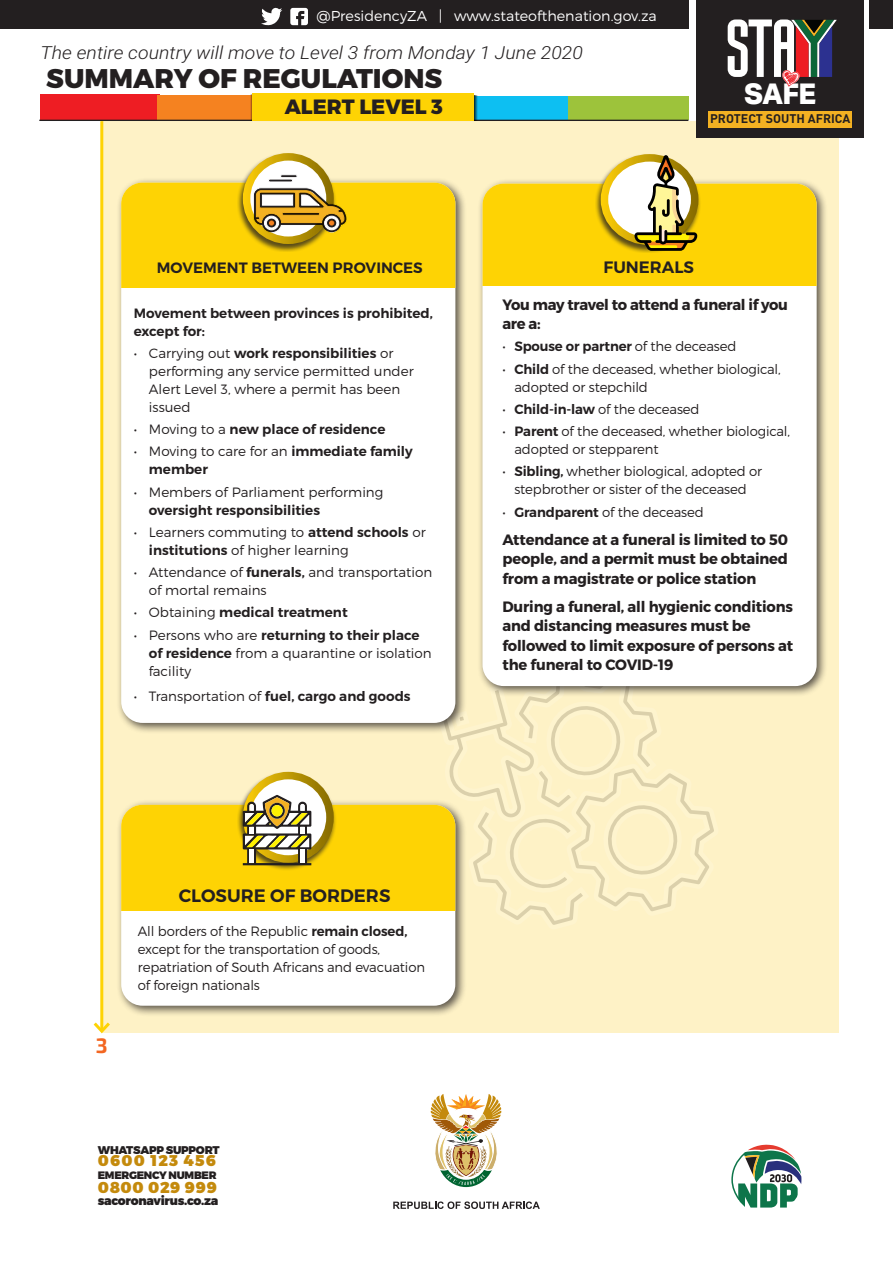
<style>
.page{position:relative;width:893px;height:1263px;background:#fff}
.page>*{position:absolute;margin:0;border:0;box-sizing:border-box;transform-origin:0 0}
.t1{font:800 28.5px "Aktiv Grotesk";color:#fff}
.t2{font:27px "Trueno Ex Bd";color:#231f20}
.t3{font:700 21px "Exo 2";color:#f36621}
.t4{font:20.7px "Trueno Ex Bd";color:#231f20}
.t5{font:italic 300 18px "Roboto";color:#231f20;scale:1.08 1}
.t6{font:18px "Trueno S Bd";color:#231f20}
.t7{font:16.5px "Trueno S Bd";color:#231f20}
.t8{font:15.75px "Trueno Blk";letter-spacing:.04em;color:#c48a0c}
.t9{font:15.6px "Trueno Blk";letter-spacing:.075em;color:#c48a0c}
.t10{font:15px/19.5px "Trueno Bd";letter-spacing:-.01em;color:#231f20}
.t11{font:15px "Trueno S Bd";color:#231f20}
.t12{font:14.4px "Trueno Lt";color:#fff}
.t13{font:13.5px/18px "Trueno Lt";letter-spacing:-.01em;color:#231f20}
.t14{font:13.5px/18px "Trueno S Bd";color:#231f20}
.t15{font:700 12.45px "DIN";color:#231f20}
.t16{font:12.3px "Trueno Blk";letter-spacing:-.025em;color:#231f20}
.t17{font:11.25px "Trueno Blk";letter-spacing:-.025em;color:#231f20}
.t18{font:10.8px "Trueno Blk";letter-spacing:-.025em;color:#231f20}
.s1{font-family:"Trueno S Bd"}
.s2{font-family:"Trueno Lt"}
</style>
<div class="page">
<div style="left:40px;top:95px;width:119px;height:25px;background:#ee1d23"></div>
<div style="left:158px;top:95px;width:140px;height:25px;background:#f58220"></div>
<div style="left:448px;top:96px;width:120px;height:23px;background:#0dbff2"></div>
<div style="left:568px;top:96px;width:120px;height:23px;background:#9dc33b"></div>
<div style="left:102px;top:121px;width:737px;height:911px;background:#fef2c6"></div>
<hr style="left:100px;top:121px;width:3px;height:910px;background:#fed304">
<svg style="left:93px;top:1019px;width:20px;height:15px"></svg>
<div style="left:0;top:0;width:688px;height:29px;background:#231f20"></div>
<hr style="left:39px;top:120px;width:649px;height:1px;background:#231f20">
<hr style="left:474px;top:96px;width:3px;height:25px;background:#231f20">
<hr style="left:250px;top:95px;width:3px;height:26px;background:#231f20">
<div style="left:253px;top:94px;width:221px;height:27px;background:#fed304"></div>
<svg style="left:447px;top:697px;width:267px;height:228px"></svg>
<div style="left:870px;top:0;width:23px;height:29px;background:#231f20"></div>
<div style="left:697px;top:0;width:167px;height:138px;background:#231f20"></div>
<svg style="left:261px;top:8px;width:21px;height:17px"></svg>
<svg style="left:290px;top:8px;width:18px;height:17px"></svg>
<div style="left:116px;top:177px;width:350px;height:557px;background:#231f20;opacity:.75"></div>
<div style="left:121px;top:183px;width:334px;height:540px;background:#fff;border-radius:21px"></div>
<div style="left:121px;top:183px;width:334px;height:105px;background:#fed304"></div>
<div style="left:237px;top:152px;width:100px;height:100px;background:#231f20;opacity:.75"></div>
<svg style="left:247px;top:157px;width:83px;height:83px;background:#f4eed5"></svg>
<div style="left:243px;top:153px;width:91px;height:91px;border:8px solid #fff;border-radius:50%"></div>
<svg style="left:253px;top:187px;width:94px;height:46px;background:#bea156"></svg>
<div style="left:280px;top:174px;width:17px;height:4px;border:1px solid #fff"></div>
<div style="left:268px;top:179px;width:25px;height:3px;border:1px solid #fff"></div>
<div style="left:477px;top:178px;width:351px;height:519px;background:#231f20;opacity:.75"></div>
<div style="left:482px;top:184px;width:335px;height:502px;background:#fff;border-radius:21px"></div>
<div style="left:482px;top:184px;width:335px;height:101px;background:#fed304"></div>
<div style="left:595px;top:153px;width:106px;height:100px;background:#231f20;opacity:.75"></div>
<svg style="left:604px;top:158px;width:91px;height:83px;background:#fbf4d7"></svg>
<div style="left:601px;top:154px;width:97px;height:91px;border:8px solid #fff;border-radius:50%"></div>
<svg style="left:634px;top:155px;width:63px;height:96px;background:#bdb077"></svg>
<svg style="left:731px;top:1145px;width:70px;height:62px"></svg>
<svg style="left:393px;top:1201px;width:147px;height:8px"></svg>
<img style="left:430px;top:1094px;width:72px;height:93px">
<svg style="left:728px;top:19px;width:109px;height:68px"></svg>
<div style="left:708px;top:111px;width:144px;height:16px;background:#f3b122"></div>
<div style="left:116px;top:799px;width:350px;height:218px;background:#231f20;opacity:.75"></div>
<div style="left:121px;top:805px;width:334px;height:201px;background:#fff;border-radius:21px"></div>
<div style="left:121px;top:805px;width:334px;height:106px;background:#fed304"></div>
<div style="left:237px;top:771px;width:100px;height:100px;background:#231f20;opacity:.75"></div>
<svg style="left:247px;top:775px;width:83px;height:84px;background:#ede6cc"></svg>
<div style="left:243px;top:772px;width:91px;height:91px;border:8px solid #fff;border-radius:50%"></div>
<svg style="left:243px;top:795px;width:68px;height:70px;background:#ab9f70"></svg>
<div style="left:272px;top:805px;width:11px;height:11px;background:#fff101;border-radius:50%"></div>
<p class="t12" style="left:317px;top:7px;width:342px">@PresidencyZA | www.stateofthenation.gov.za</p>
<p class="t5" style="left:40px;top:40px;width:504px">The entire country will move to Level 3 from Monday 1 June 2020</p>
<p class="t2" style="left:46px;top:61px;width:397px">SUMMARY OF REGULATIONS</p>
<p class="t4" style="left:285px;top:94px;width:160px">ALERT LEVEL 3</p>
<p class="t1" style="left:744px;top:76px;width:74px">SAFE</p>
<p class="t15" style="left:710px;top:111px;width:142px">PROTECT SOUTH AFRICA</p>
<p class="t11" style="left:157px;top:259px;width:268px">MOVEMENT BETWEEN PROVINCES</p>
<p class="t14" style="left:134px;top:304px;width:301px">Movement between provinces is prohibited, except for:</p>
<p class="t13" style="left:149px;top:344px;width:266px;text-indent:-15px">• Carrying out <span class="s1">work responsibilities</span> or performing any service permitted under<br>Alert Level 3, where a permit has been issued</p>
<p class="t14" style="left:134px;top:420px;width:253px"><span class="s2">• Moving to a</span> new place of residence</p>
<p class="t14" style="left:149px;top:443px;width:265px;text-indent:-15px"><span class="s2">• Moving to care for an</span> immediate family member</p>
<p class="t13" style="left:149px;top:482px;width:236px;text-indent:-15px">• Members of Parliament performing <span class="s1">oversight responsibilities</span></p>
<p class="t13" style="left:149px;top:523px;width:278px;text-indent:-15px">• Learners commuting to <span class="s1">attend schools</span> or <span class="s1">institutions</span> of higher learning</p>
<p class="t13" style="left:149px;top:563px;width:285px;text-indent:-15px">• Attendance of <span class="s1">funerals,</span> and transportation of mortal remains</p>
<p class="t14" style="left:134px;top:604px;width:215px"><span class="s2">• Obtaining</span> medical treatment</p>
<p class="t13" style="left:149px;top:625px;width:284px;text-indent:-15px">• Persons who are <span class="s1">returning to their place of residence</span> from a quarantine or isolation facility</p>
<p class="t14" style="left:134px;top:688px;width:278px"><span class="s2">• Transportation of</span> fuel, cargo and goods</p>
<p class="t7" style="left:604px;top:257px;width:92px">FUNERALS</p>
<p class="t10" style="left:502px;top:295px;width:287px">You may travel to attend a funeral if you are a:</p>
<p class="t14" style="left:502px;top:338px;width:236px"><span class="s2">•</span> Spouse or partner <span class="s2">of the deceased</span></p>
<p class="t13" style="left:514px;top:360px;width:268px;text-indent:-12px">• <span class="s1">Child</span> of the deceased, whether biological, adopted or stepchild</p>
<p class="t13" style="left:502px;top:400px;width:199px">• <span class="s1">Child-in-law</span> of the deceased</p>
<p class="t13" style="left:514px;top:422px;width:277px;text-indent:-12px">• <span class="s1">Parent</span> of the deceased, whether biological, adopted or stepparent</p>
<p class="t13" style="left:502px;top:462px;width:261px;text-align:center">• <span class="s1">Sibling,</span> whether biological, adopted or stepbrother or sister of the deceased</p>
<p class="t13" style="left:502px;top:503px;width:203px">• <span class="s1">Grandparent</span> of the deceased</p>
<p class="t10" style="left:502px;top:530px;width:287px;text-align:justify">Attendance at a funeral is limited to 50 people, and a permit must be obtained from a magistrate or police station</p>
<p class="t10" style="left:502px;top:597px;width:292px">During a funeral, all hygienic conditions and distancing measures must be followed to limit exposure of persons at the funeral to COVID-19</p>
<p class="t3" style="left:96px;top:1033px;width:13px">3</p>
<p class="t6" style="left:179px;top:884px;width:213px">CLOSURE OF BORDERS</p>
<p class="t13" style="left:138px;top:922px;width:289px">All borders of the Republic <span class="s1">remain closed, </span>except for the transportation of goods, repatriation of South Africans and evacuation of foreign nationals</p>
<p class="t17" style="left:98px;top:1142px;width:123px">WHATSAPP SUPPORT</p>
<p class="t9" style="left:98px;top:1151px;width:120px">0600 123 456</p>
<p class="t18" style="left:98px;top:1168px;width:120px">EMERGENCY NUMBER</p>
<p class="t8" style="left:98px;top:1178px;width:121px">0800 029 999</p>
<p class="t16" style="left:98px;top:1192px;width:122px">sacoronavirus.co.za</p>
</div>
